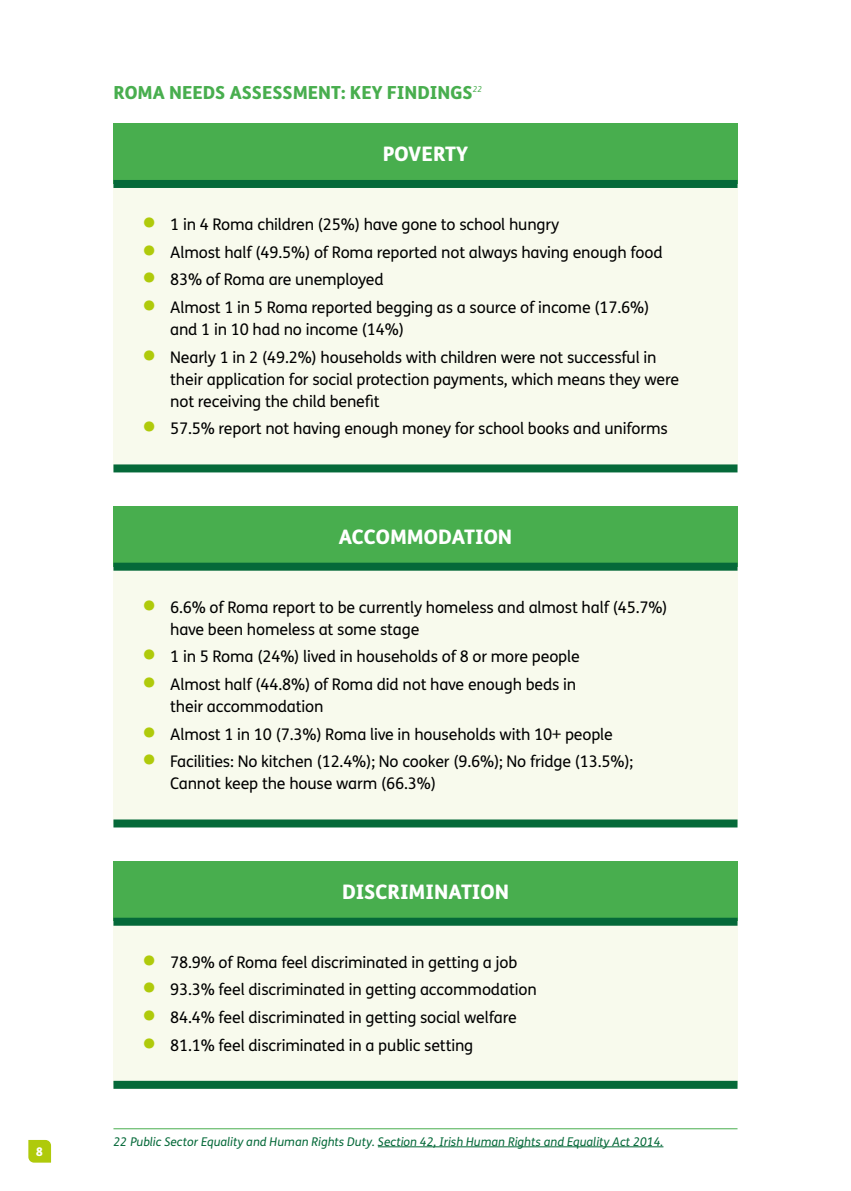
<style>
.page{position:relative;width:851px;height:1191px;background:#fff}
.page>*{position:absolute;margin:0;border:0;box-sizing:border-box;transform-origin:0 0}
.t1{font:800 20px "FS Me";color:#fff}
.t2{font:800 18px "FS Me";color:#48ae4e}
.t3{font:16px/22px "FS Me";letter-spacing:-.01em;color:#000}
.t4{font:italic 12px "FS Me";color:#056939}
.t5{font:800 12px "FS Me";color:#fff}
.s1{font-weight:300;font-size:44px;color:#afca0b}
</style>
<div class="page">
<svg style="left:28px;top:1140px;width:23px;height:22px"></svg>
<div style="left:113px;top:124px;width:624px;height:60px;background:#48ae4e"></div>
<div style="left:113px;top:184px;width:624px;height:284px;background:#f8faed"></div>
<div style="left:113px;top:180px;width:624px;height:8px;background:#056939"></div>
<div style="left:113px;top:464px;width:624px;height:8px;background:#056939"></div>
<div style="left:113px;top:506px;width:624px;height:60px;background:#48ae4e"></div>
<div style="left:113px;top:566px;width:624px;height:257px;background:#f8faed"></div>
<div style="left:113px;top:562px;width:624px;height:8px;background:#056939"></div>
<div style="left:113px;top:819px;width:624px;height:8px;background:#056939"></div>
<div style="left:113px;top:861px;width:624px;height:60px;background:#48ae4e"></div>
<div style="left:113px;top:921px;width:624px;height:163px;background:#f8faed"></div>
<div style="left:113px;top:917px;width:624px;height:8px;background:#056939"></div>
<div style="left:113px;top:1080px;width:624px;height:8px;background:#056939"></div>
<hr style="left:113px;top:1128px;width:624px;height:1px;background:#48ae4e">
<hr style="left:378px;top:1146px;width:285px;height:1px;background:#056939">
<p class="t5" style="left:36px;top:1142px;width:9px">8</p>
<p class="t2" style="left:113px;top:78px;width:370px">ROMA NEEDS ASSESSMENT: KEY FINDINGS<sup>22</sup></p>
<p class="t1" style="left:383px;top:138px;width:87px">POVERTY</p>
<p class="t3" style="left:142px;top:213px;width:419px"><span class="s1">•</span> 1 in 4 Roma children (25%) have gone to school hungry</p>
<p class="t3" style="left:142px;top:241px;width:522px"><span class="s1">•</span> Almost half (49.5%) of Roma reported not always having enough food</p>
<p class="t3" style="left:142px;top:268px;width:243px"><span class="s1">•</span> 83% of Roma are unemployed</p>
<p class="t3" style="left:170px;top:296px;width:480px;text-indent:-28px"><span class="s1">•</span> Almost 1 in 5 Roma reported begging as a source of income (17.6%) and 1 in 10 had no income (14%)</p>
<p class="t3" style="left:170px;top:346px;width:510px;text-indent:-28px"><span class="s1">•</span> Nearly 1 in 2 (49.2%) households with children were not successful in their application for social protection payments, which means they were not receiving the child benefit</p>
<p class="t3" style="left:142px;top:417px;width:527px"><span class="s1">•</span> 57.5% report not having enough money for school books and uniforms</p>
<p class="t1" style="left:339px;top:521px;width:175px">ACCOMMODATION</p>
<p class="t3" style="left:170px;top:596px;width:498px;text-indent:-28px"><span class="s1">•</span> 6.6% of Roma report to be currently homeless and almost half (45.7%) have been homeless at some stage</p>
<p class="t3" style="left:142px;top:645px;width:439px"><span class="s1">•</span> 1 in 5 Roma (24%) lived in households of 8 or more people</p>
<p class="t3" style="left:170px;top:673px;width:407px;text-indent:-28px"><span class="s1">•</span> Almost half (44.8%) of Roma did not have enough beds in their accommodation</p>
<p class="t3" style="left:142px;top:723px;width:472px"><span class="s1">•</span> Almost 1 in 10 (7.3%) Roma live in households with 10+ people</p>
<p class="t3" style="left:170px;top:750px;width:464px;text-indent:-28px"><span class="s1">•</span> Facilities: No kitchen (12.4%); No cooker (9.6%); No fridge (13.5%);<br>Cannot keep the house warm (66.3%)</p>
<p class="t1" style="left:342px;top:876px;width:168px">DISCRIMINATION</p>
<p class="t3" style="left:142px;top:950px;width:377px"><span class="s1">•</span> 78.9% of Roma feel discriminated in getting a job</p>
<p class="t3" style="left:142px;top:978px;width:396px"><span class="s1">•</span> 93.3% feel discriminated in getting accommodation</p>
<p class="t3" style="left:142px;top:1006px;width:376px"><span class="s1">•</span> 84.4% feel discriminated in getting social welfare</p>
<p class="t3" style="left:142px;top:1033px;width:333px"><span class="s1">•</span> 81.1% feel discriminated in a public setting</p>
<p class="t4" style="left:113px;top:1133px;width:551px">22 Public Sector Equality and Human Rights Duty. Section 42, Irish Human Rights and Equality Act 2014.</p>
</div>
